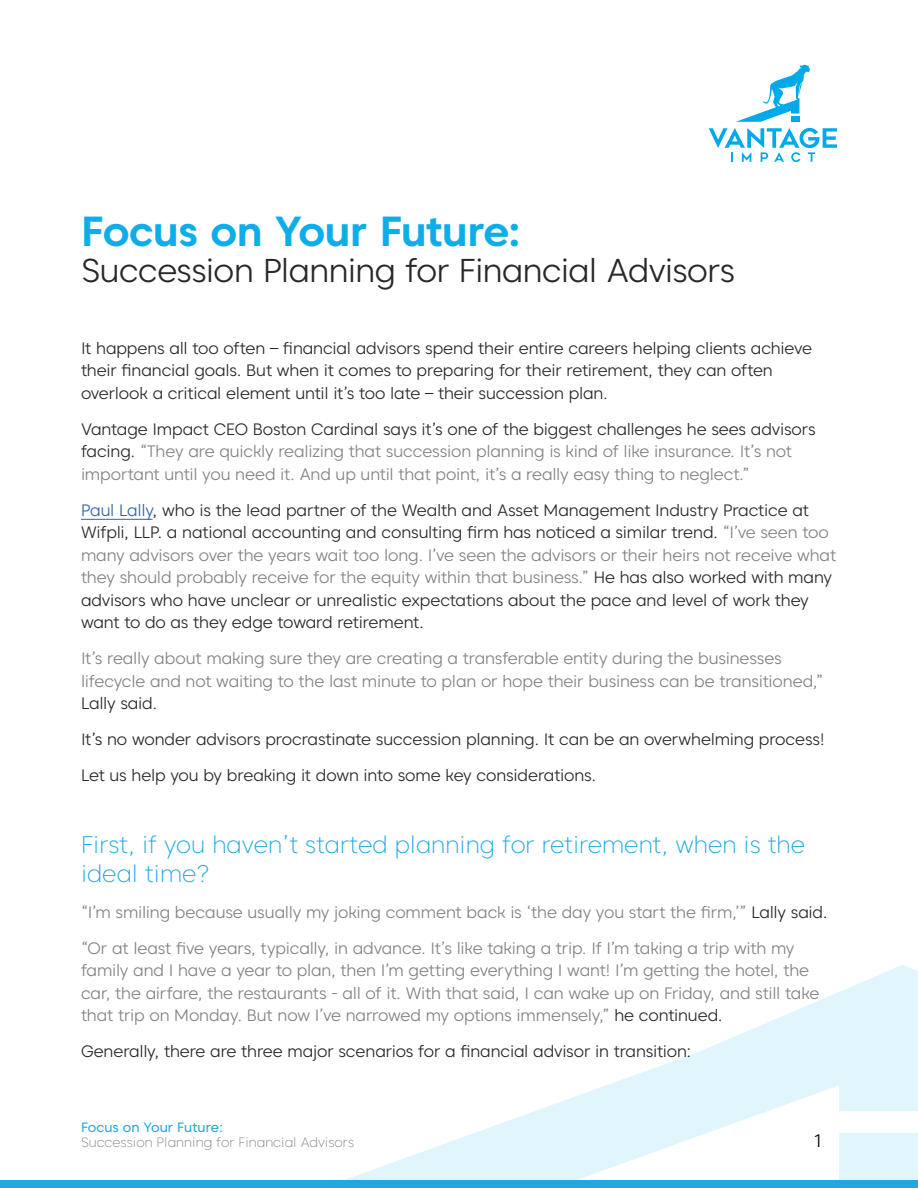
<style>
.page{position:relative;width:918px;height:1188px;background:#fff}
.page>*{position:absolute;margin:0;border:0;box-sizing:border-box;transform-origin:0 0}
.t1{font:700 42px "Caros";letter-spacing:-.015em;color:#0dade9}
.t2{font:300 33px "Caros";letter-spacing:-.015em;color:#292829}
.t3{font:200 24px/28.8px "Caros";color:#22a7df}
.t4{font:300 18px "Caros";color:#000}
.t5{font:300 16.5px/22.5px "Caros";letter-spacing:-.01em;color:#292829}
.t6{font:300 16.5px/22.5px "Caros";letter-spacing:-.01em;color:#808285}
.t7{font:200 13.5px "Caros";color:#808285}
.t8{font:13.5px "Caros";color:#22a7df}
.s1{color:#292829}
.s2{color:#2f63a2}
.s3{color:#808285}
</style>
<div class="page">
<svg style="left:345px;top:965px;width:573px;height:215px"></svg>
<div style="left:0;top:1180px;width:918px;height:8px;background:#22a7df"></div>
<svg style="left:709px;top:128px;width:128px;height:34px"></svg>
<svg style="left:736px;top:65px;width:74px;height:57px"></svg>
<hr style="left:81px;top:519px;width:72px;height:1px;background:#2f63a2">
<h1 class="t1" style="left:81px;top:203px;width:441px">Focus on Your Future:</h1>
<h2 class="t2" style="left:81px;top:249px;width:656px">Succession Planning for Financial Advisors</h2>
<p class="t5" style="left:81px;top:337px;width:733px">It happens all too often – financial advisors spend their entire careers helping clients achieve their financial goals. But when it comes to preparing for their retirement, they can often overlook a critical element until it’s too late – their succession plan.</p>
<p class="t6" style="left:81px;top:418px;width:736px"><span class="s1">Vantage Impact CEO Boston Cardinal says it’s one of the biggest challenges he sees advisors facing.</span> “They are quickly realizing that succession planning is kind of like insurance. It’s not important until you need it. And up until that point, it’s a really easy thing to neglect.”</p>
<p class="t5" style="left:81px;top:499px;width:757px"><span class="s2">Paul Lally</span>, who is the lead partner of the Wealth and Asset Management Industry Practice at Wifpli, LLP. a national accounting and consulting firm has noticed a similar trend. <span class="s3">“I’ve seen too many advisors over the years wait too long. I’ve seen the advisors or their heirs not receive what they should probably receive for the equity within that business.”</span> He has also worked with many advisors who have unclear or unrealistic expectations about the pace and level of work they want to do as they edge toward retirement.</p>
<p class="t6" style="left:81px;top:647px;width:744px">It’s really about making sure they are creating a transferable entity during the businesses lifecycle and not waiting to the last minute to plan or hope their business can be transitioned,”</p>
<p class="t5" style="left:81px;top:685px;width:745px;line-height:36px">Lally said.<br>It’s no wonder advisors procrastinate succession planning. It can be an overwhelming process!<br>Let us help you by breaking it down into some key considerations.</p>
<h3 class="t3" style="left:81px;top:830px;width:726px">First, if you haven’t started planning for retirement, when is the ideal time?</h3>
<p class="t6" style="left:81px;top:894px;width:748px;line-height:36px">“I’m smiling because usually my joking comment back is ‘the day you start the firm,’” <span class="s1">Lally said. </span>“Or at least five years, typically, in advance. It’s like taking a trip. If I’m taking a trip with my</p>
<p class="t6" style="left:81px;top:959px;width:740px">family and I have a year to plan, then I’m getting everything I want! I’m getting the hotel, the car, the airfare, the restaurants - all of it. With that said, I can wake up on Friday, and still take that trip on Monday. But now I’ve narrowed my options immensely,” <span class="s1">he continued.</span></p>
<p class="t5" style="left:81px;top:1040px;width:612px">Generally, there are three major scenarios for a financial advisor in transition:</p>
<p class="t8" style="left:81px;top:1118px;width:144px">Focus on Your Future:</p>
<p class="t7" style="left:81px;top:1134px;width:275px">Succession Planning for Financial Advisors</p>
<p class="t4" style="left:813px;top:1129px;width:12px">1</p>
</div>
